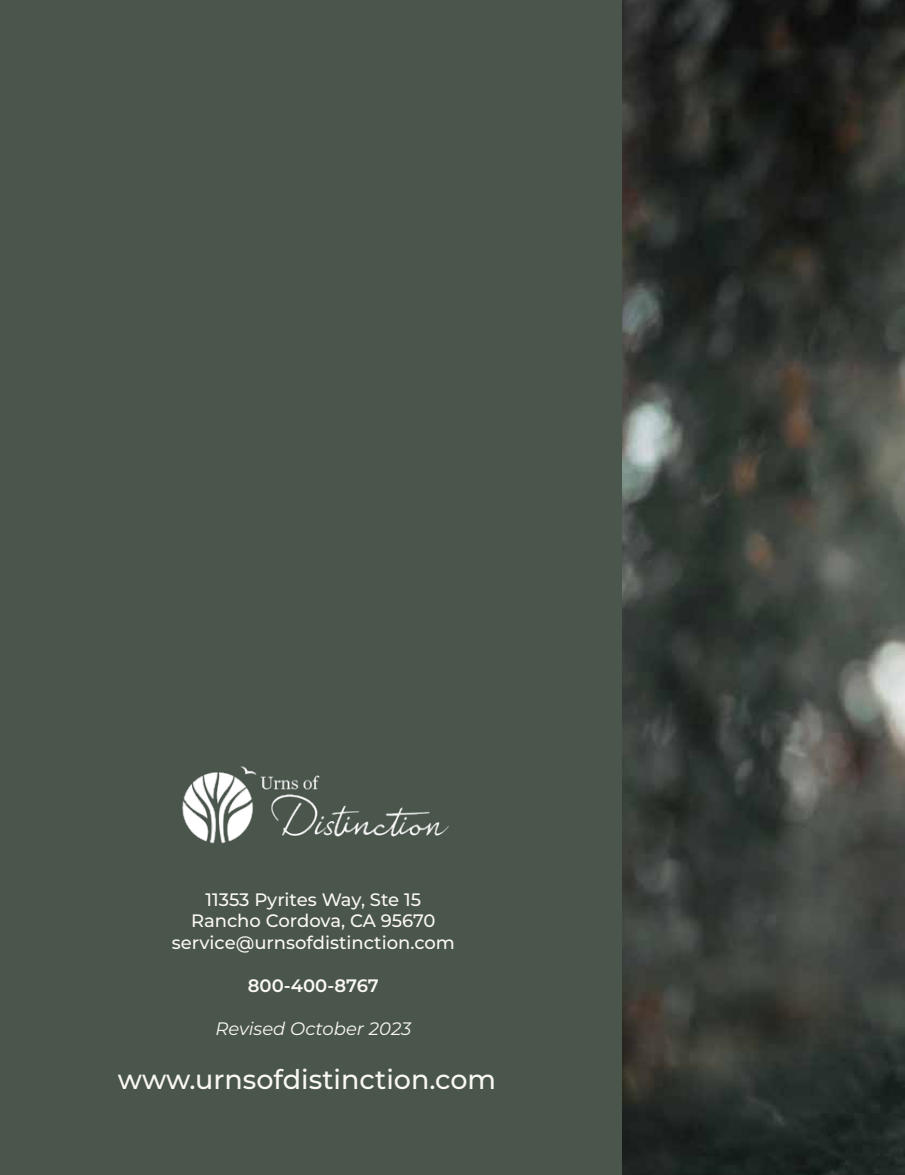
<style>
.page{position:relative;width:905px;height:1175px;background:#fff}
.page>*{position:absolute;margin:0;border:0;box-sizing:border-box;transform-origin:0 0}
.t1{font:500 27px "Montserrat";color:#f9f8f1}
.t2{font:500 18px/21.6px "Montserrat";color:#f9f8f1;text-align:center}
.t3{font:italic 100 18px "Montserrat";color:#f9f8f1}
.t4{font:600 18px "Montserrat";color:#f9f8f1}
</style>
<div class="page">
<div style="left:0;top:0;width:622px;height:1174px;background:#4a554c"></div>
<img style="left:178px;top:763px;width:274px;height:82px">
<img style="left:622px;top:0;width:282px;height:1174px">
<p class="t2" style="left:172px;top:887px;width:285px">11353 Pyrites Way, Ste 15<br>Rancho Cordova, CA 95670 service@urnsofdistinction.com</p>
<p class="t4" style="left:248px;top:972px;width:133px">800-400-8767</p>
<p class="t3" style="left:215px;top:1016px;width:197px">Revised October 2023</p>
<h1 class="t1" style="left:118px;top:1060px;width:380px">www.urnsofdistinction.com</h1>
</div>
